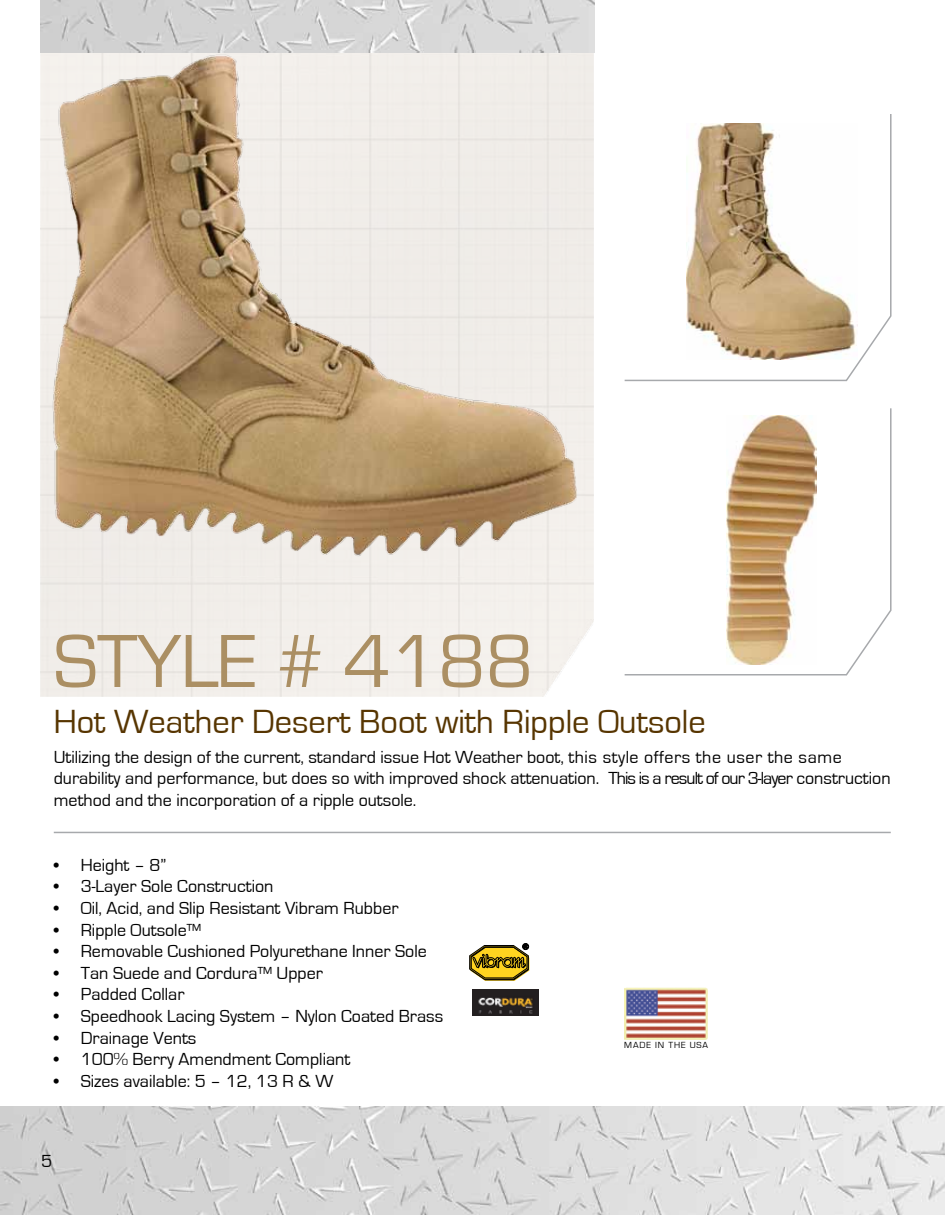
<style>
.page{position:relative;width:945px;height:1215px;background:#fff}
.page>*{position:absolute;margin:0;border:0;box-sizing:border-box;transform-origin:0 0}
.t1{font:78px "Eurostile";letter-spacing:-.005em;color:#ab8f63}
.t2{font:34.5px "Eurostile";color:#573501}
.t3{font:18px/21.6px "Eurostile";color:#000}
.t4{font:9.15px "Eurostile";letter-spacing:.1em;color:#000}
</style>
<div class="page">
<img style="left:0;top:1107px;width:945px;height:108px">
<svg style="left:19px;top:1132px;width:66px;height:65px;background:#cecece"></svg>
<img style="left:624px;top:987px;width:83px;height:52px">
<div style="left:40px;top:576px;width:554px;height:121px;background:#f2efeb"></div>
<img style="left:40px;top:0;width:555px;height:18px">
<img style="left:40px;top:18px;width:555px;height:558px">
<svg style="left:624px;top:114px;width:268px;height:268px"></svg>
<svg style="left:624px;top:408px;width:268px;height:268px"></svg>
<hr style="left:54px;top:832px;width:837px;height:1px;background:#a7a9ac">
<img style="left:472px;top:989px;width:66px;height:27px">
<svg style="left:469px;top:944px;width:60px;height:37px;background:#a99338"></svg>
<h1 class="t1" style="left:54px;top:619px;width:482px">STYLE # 4188</h1>
<h2 class="t2" style="left:54px;top:703px;width:653px">Hot Weather Desert Boot with Ripple Outsole</h2>
<p class="t3" style="left:54px;top:746px;width:838px">Utilizing the design of the current, standard issue Hot Weather boot, this style offers the user the same durability and performance, but does so with improved shock attenuation. This is a result of our 3-layer construction method and the incorporation of a ripple outsole.</p>
<p class="t3" style="left:54px;top:854px;width:114px">• Height – 8”</p>
<p class="t3" style="left:54px;top:876px;width:221px">• 3-Layer Sole Construction</p>
<p class="t3" style="left:54px;top:898px;width:346px">• Oil, Acid, and Slip Resistant Vibram Rubber</p>
<p class="t3" style="left:54px;top:919px;width:149px">• Ripple Outsole™</p>
<p class="t3" style="left:54px;top:941px;width:375px">• Removable Cushioned Polyurethane Inner Sole</p>
<p class="t3" style="left:54px;top:962px;width:271px">• Tan Suede and Cordura™ Upper</p>
<p class="t3" style="left:54px;top:984px;width:132px">• Padded Collar</p>
<p class="t3" style="left:54px;top:1006px;width:391px">• Speedhook Lacing System – Nylon Coated Brass</p>
<p class="t3" style="left:54px;top:1027px;width:144px">• Drainage Vents</p>
<p class="t3" style="left:54px;top:1049px;width:298px">• 100% Berry Amendment Compliant</p>
<p class="t3" style="left:54px;top:1070px;width:281px">• Sizes available: 5 – 12, 13 R &amp; W</p>
<p class="t3" style="left:41px;top:1150px;width:13px">5</p>
<p class="t3" style="left:45px;top:1155px;width:13px">1</p>
<p class="t4" style="left:624px;top:1041px;width:85px">MADE IN THE USA</p>
</div>
